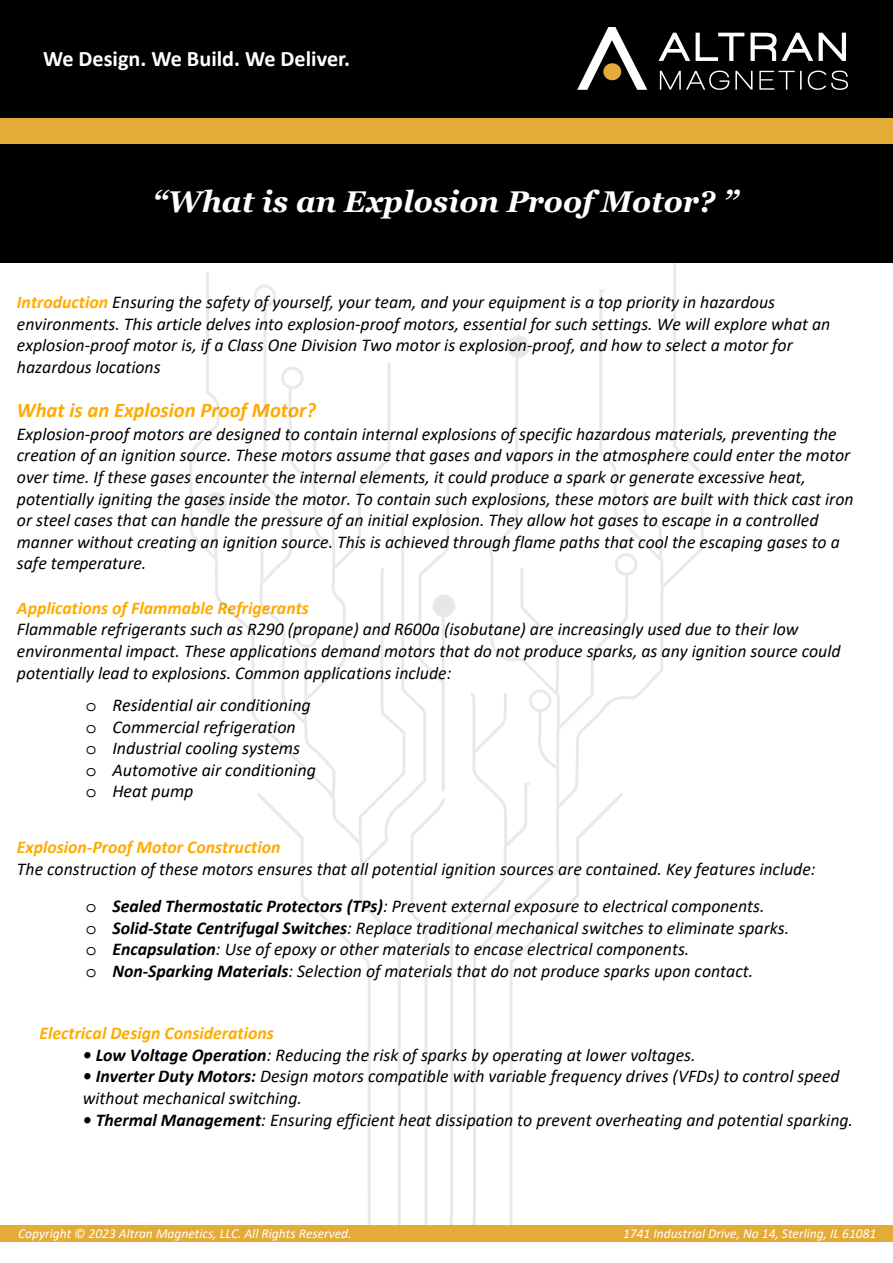
<style>
.page{position:relative;width:893px;height:1263px;background:#fff}
.page>*{position:absolute;margin:0;border:0;box-sizing:border-box;transform-origin:0 0}
.t1{font:italic 700 30px "Georgia";color:#fff}
.t2{font:700 22.2px "Calibri";color:#fff}
.t3{font:italic 700 21px "Calibri";color:#fa0}
.t4{font:italic 18px/21.6px "Calibri";color:#000001}
.t5{font:italic 700 18px "Calibri";color:#fa0}
.t6{font:italic 13.5px "Calibri";color:#fff}
.s1{font-style:inherit}
.s2{font-weight:700;color:#fa0}
.s3{font-family:"Courier Std";font-style:normal}
.s4{font-weight:700}
</style>
<div class="page">
<div style="left:0;top:0;width:893px;height:262px;background:#000001"></div>
<div style="left:0;top:119px;width:893px;height:25px;background:#e3ab37"></div>
<svg style="left:808px;top:70px;width:40px;height:20px"></svg>
<svg style="left:660px;top:71px;width:69px;height:19px"></svg>
<svg style="left:735px;top:71px;width:17px;height:19px"></svg>
<svg style="left:759px;top:71px;width:43px;height:19px"></svg>
<svg style="left:658px;top:33px;width:32px;height:28px"></svg>
<svg style="left:696px;top:33px;width:48px;height:28px"></svg>
<svg style="left:751px;top:33px;width:62px;height:28px"></svg>
<svg style="left:819px;top:33px;width:27px;height:28px"></svg>
<svg style="left:577px;top:27px;width:70px;height:63px"></svg>
<div style="left:0;top:1225px;width:893px;height:17px;background:#e3ab37"></div>
<svg style="left:471px;top:262px;width:233px;height:324px"></svg>
<svg style="left:189px;top:272px;width:114px;height:595px"></svg>
<svg style="left:303px;top:543px;width:54px;height:409px"></svg>
<svg style="left:357px;top:287px;width:308px;height:939px"></svg>
<hr style="left:214px;top:515px;width:3px;height:41px;background:#231f20">
<svg style="left:258px;top:262px;width:79px;height:536px"></svg>
<div style="left:615px;top:553px;width:22px;height:23px;border:3px solid #231f20;border-radius:50%"></div>
<div style="left:509px;top:337px;width:19px;height:19px;background:#e7e7e8;border-radius:50%"></div>
<div style="left:507px;top:335px;width:23px;height:23px;border:3px solid #231f20;border-radius:50%"></div>
<div style="left:529px;top:689px;width:23px;height:23px;border:3px solid #231f20;border-radius:50%"></div>
<div style="left:434px;top:596px;width:20px;height:20px;background:#e7e7e8;border-radius:50%"></div>
<div style="left:433px;top:595px;width:22px;height:22px;border:3px solid #231f20;border-radius:50%"></div>
<div style="left:253px;top:285px;width:23px;height:22px;border:3px solid #231f20;border-radius:50%"></div>
<div style="left:281px;top:367px;width:23px;height:22px;border:3px solid #231f20;border-radius:50%"></div>
<div style="left:295px;top:625px;width:23px;height:23px;border:3px solid #231f20;border-radius:50%"></div>
<div style="left:206px;top:494px;width:20px;height:19px;background:#e7e7e8;border-radius:50%"></div>
<div style="left:204px;top:492px;width:23px;height:23px;border:3px solid #231f20;border-radius:50%"></div>
<p class="t2" style="left:43px;top:43px;width:308px">We Design. We Build. We Deliver.</p>
<h1 class="t1" style="left:152px;top:182px;width:588px"><span class="s1">“</span>What is an Explosion Proof Motor? <span class="s1">”</span></h1>
<p class="t4" style="left:17px;top:291px;width:815px"><span class="s2">Introduction</span> Ensuring the safety of yourself, your team, and your equipment is a top priority in hazardous environments. This article delves into explosion-proof motors, essential for such settings. We will explore what an explosion-proof motor is, if a Class One Division Two motor is explosion-proof, and how to select a motor for hazardous locations</p>
<p class="t3" style="left:17px;top:395px;width:301px">What is an Explosion Proof Motor?</p>
<p class="t4" style="left:17px;top:422px;width:838px">Explosion-proof motors are designed to contain internal explosions of specific hazardous materials, preventing the creation of an ignition source. These motors assume that gases and vapors in the atmosphere could enter the motor over time. If these gases encounter the internal elements, it could produce a spark or generate excessive heat, potentially igniting the gases inside the motor. To contain such explosions, these motors are built with thick cast iron or steel cases that can handle the pressure of an initial explosion. They allow hot gases to escape in a controlled manner without creating an ignition source. This is achieved through flame paths that cool the escaping gases to a safe temperature.</p>
<p class="t5" style="left:17px;top:595px;width:293px">Applications of Flammable Refrigerants</p>
<p class="t4" style="left:17px;top:618px;width:825px">Flammable refrigerants such as R290 (propane) and R600a (isobutane) are increasingly used due to their low environmental impact. These applications demand motors that do not produce sparks, as any ignition source could potentially lead to explosions. Common applications include:</p>
<p class="t4" style="left:86px;top:693px;width:231px"><span class="s3">o</span> Residential air conditioning <span class="s3">o</span> Commercial refrigeration<br><span class="s3">o</span> Industrial cooling systems<br><span class="s3">o</span> Automotive air conditioning <span class="s3">o</span> Heat pump</p>
<p class="t5" style="left:17px;top:834px;width:265px">Explosion-Proof Motor Construction</p>
<p class="t4" style="left:86px;top:849px;width:731px;line-height:37.2px;text-indent:-69px">The construction of these motors ensures that all potential ignition sources are contained. Key features include: <span class="s3">o</span> <span class="s4">Sealed Thermostatic Protectors (TPs)</span>: Prevent external exposure to electrical components.</p>
<p class="t4" style="left:86px;top:916px;width:705px"><span class="s3">o</span> <span class="s4">Solid-State Centrifugal Switches</span>: Replace traditional mechanical switches to eliminate sparks. <span class="s3">o</span> <span class="s4">Encapsulation</span>: Use of epoxy or other materials to encase electrical components.<br><span class="s3">o</span> <span class="s4">Non-Sparking Materials</span>: Selection of materials that do not produce sparks upon contact.</p>
<p class="t5" style="left:39px;top:1020px;width:236px">Electrical Design Considerations</p>
<p class="t4" style="left:83px;top:1043px;width:614px"><span class="s4">• Low Voltage Operation</span>: Reducing the risk of sparks by operating at lower voltages.</p>
<p class="t4" style="left:83px;top:1065px;width:758px"><span class="s4">• Inverter Duty Motors:</span> Design motors compatible with variable frequency drives (VFDs) to control speed without mechanical switching.</p>
<p class="t4" style="left:83px;top:1108px;width:772px"><span class="s4">• Thermal Management</span>: Ensuring efficient heat dissipation to prevent overheating and potential sparking.</p>
<p class="t6" style="left:18px;top:1224px;width:335px">Copyright © 2023 Altran Magnetics, LLC. All Rights Reserved.</p>
<p class="t6" style="left:623px;top:1224px;width:255px">1741 Industrial Drive, No 14, Sterling, IL 61081</p>
</div>
